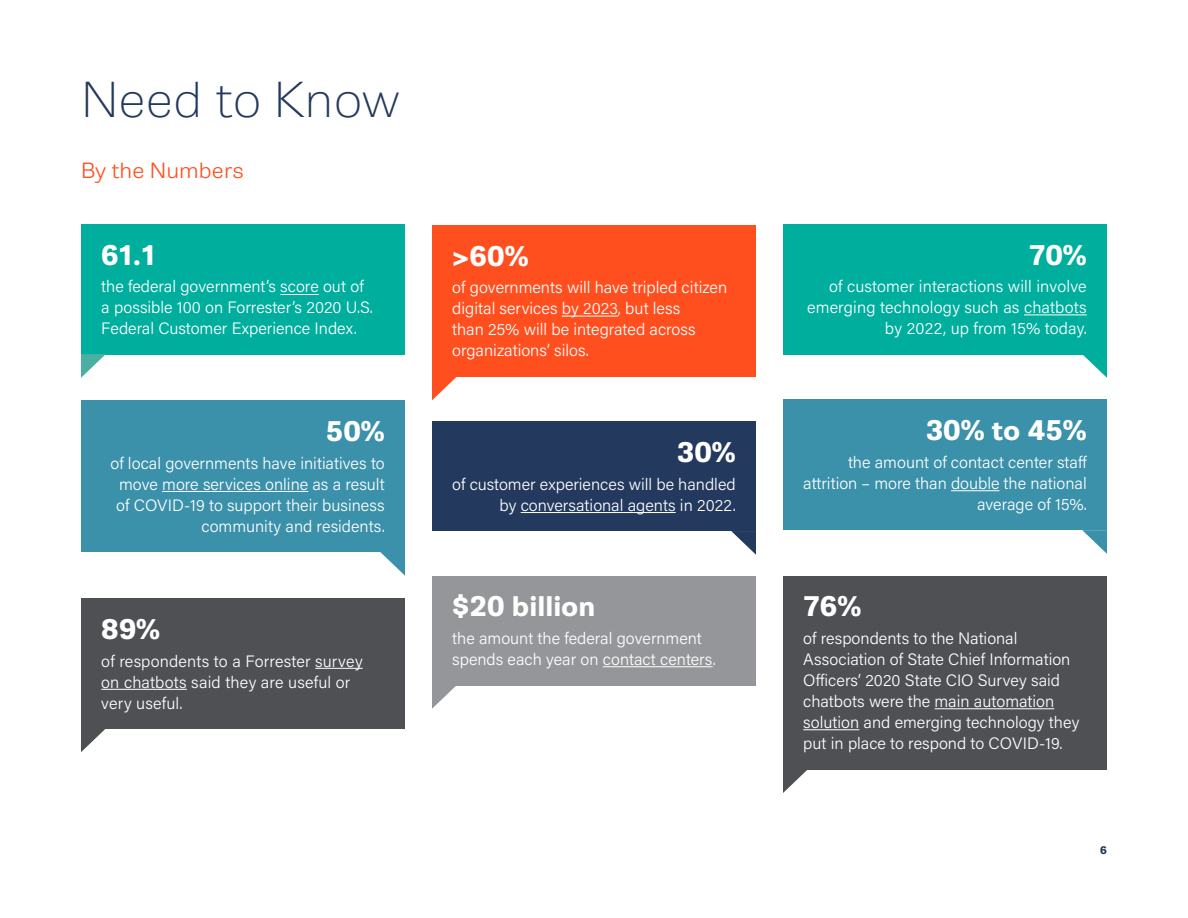
<style>
.page{position:relative;width:1188px;height:918px;background:#fff}
.page>*{position:absolute;margin:0;border:0;box-sizing:border-box;transform-origin:0 0}
.t1{font:100 48px "Gira Sans";color:#23395d}
.t2{font:700 27px "Gira Sans";color:#fff}
.t3{font:300 21px "Gira Sans";color:#ff4f1f}
.t4{font:300 16.5px/21px "Acumin Pro";color:#fff}
.t5{font:700 10.5px "Gira Sans";color:#23395d}
</style>
<div class="page">
<div style="left:432px;top:225px;width:324px;height:152px;background:#ff4f1f"></div>
<hr style="left:562px;top:316px;width:56px;height:1px;background:#fff">
<div style="left:81px;top:224px;width:324px;height:131px;background:#00ae9e"></div>
<hr style="left:280px;top:294px;width:39px;height:1px;background:#fff">
<svg style="left:81px;top:354px;width:25px;height:24px"></svg>
<div style="left:432px;top:421px;width:324px;height:110px;background:#23395d"></div>
<hr style="left:521px;top:512px;width:155px;height:1px;background:#fff">
<svg style="left:731px;top:531px;width:25px;height:24px"></svg>
<div style="left:783px;top:576px;width:324px;height:193px;background:#4e5054"></div>
<hr style="left:935px;top:708px;width:119px;height:1px;background:#fff">
<hr style="left:803px;top:729px;width:56px;height:1px;background:#fff">
<svg style="left:783px;top:769px;width:25px;height:24px"></svg>
<div style="left:81px;top:598px;width:324px;height:131px;background:#4e5054"></div>
<hr style="left:315px;top:668px;width:48px;height:1px;background:#fff">
<hr style="left:101px;top:689px;width:86px;height:1px;background:#fff">
<svg style="left:81px;top:729px;width:24px;height:23px"></svg>
<div style="left:783px;top:224px;width:324px;height:131px;background:#00ae9e"></div>
<hr style="left:1024px;top:314px;width:63px;height:1px;background:#fff">
<svg style="left:1083px;top:355px;width:24px;height:23px"></svg>
<div style="left:81px;top:400px;width:324px;height:152px;background:#3b90aa"></div>
<hr style="left:162px;top:491px;width:146px;height:1px;background:#fff">
<svg style="left:380px;top:552px;width:25px;height:24px"></svg>
<div style="left:432px;top:576px;width:324px;height:109px;background:#959699"></div>
<hr style="left:603px;top:666px;width:110px;height:1px;background:#fff">
<svg style="left:432px;top:685px;width:25px;height:24px"></svg>
<svg style="left:432px;top:377px;width:25px;height:23px"></svg>
<div style="left:783px;top:400px;width:324px;height:130px;background:#3b90aa"></div>
<hr style="left:951px;top:490px;width:48px;height:1px;background:#fff">
<svg style="left:1082px;top:530px;width:25px;height:24px"></svg>
<h1 class="t1" style="left:81px;top:69px;width:320px">Need to Know</h1>
<p class="t3" style="left:81px;top:157px;width:164px">By the Numbers</p>
<h2 class="t2" style="left:101px;top:237px;width:56px">61.1</h2>
<p class="t4" style="left:101px;top:275px;width:273px">the federal government’s score out of a possible 100 on Forrester’s 2020 U.S.<br>Federal Customer Experience Index.</p>
<h2 class="t2" style="left:326px;top:414px;width:60px">50%</h2>
<p class="t4" style="left:110px;top:452px;width:276px;text-align:right">of local governments have initiatives to move more services online as a result of COVID-19 to support their business community and residents.</p>
<h2 class="t2" style="left:101px;top:611px;width:60px">89%</h2>
<p class="t4" style="left:101px;top:650px;width:263px">of respondents to a Forrester survey on chatbots said they are useful or very useful.</p>
<h2 class="t2" style="left:452px;top:238px;width:78px">&gt;60%</h2>
<p class="t4" style="left:452px;top:277px;width:277px">of governments will have tripled citizen digital services by 2023, but less<br>than 25% will be integrated across organizations’ silos.</p>
<h2 class="t2" style="left:677px;top:435px;width:60px">30%</h2>
<p class="t4" style="left:452px;top:473px;width:285px;text-align:right">of customer experiences will be handled by conversational agents in 2022.</p>
<h2 class="t2" style="left:452px;top:589px;width:145px">$20 billion</h2>
<p class="t4" style="left:452px;top:627px;width:265px">the amount the federal government spends each year on contact centers.</p>
<h2 class="t2" style="left:1029px;top:237px;width:60px">70%</h2>
<p class="t4" style="left:807px;top:275px;width:281px;text-align:right">of customer interactions will involve emerging technology such as chatbots by 2022, up from 15% today.</p>
<h2 class="t2" style="left:926px;top:413px;width:162px">30% to 45%</h2>
<p class="t4" style="left:803px;top:451px;width:285px;text-align:right">the amount of contact center staff attrition – more than double the national average of 15%.</p>
<h2 class="t2" style="left:803px;top:589px;width:59px">76%</h2>
<p class="t4" style="left:803px;top:627px;width:278px">of respondents to the National Association of State Chief Information Officers’ 2020 State CIO Survey said chatbots were the main automation solution and emerging technology they put in place to respond to COVID-19.</p>
<p class="t5" style="left:1100px;top:843px;width:8px">6</p>
</div>
